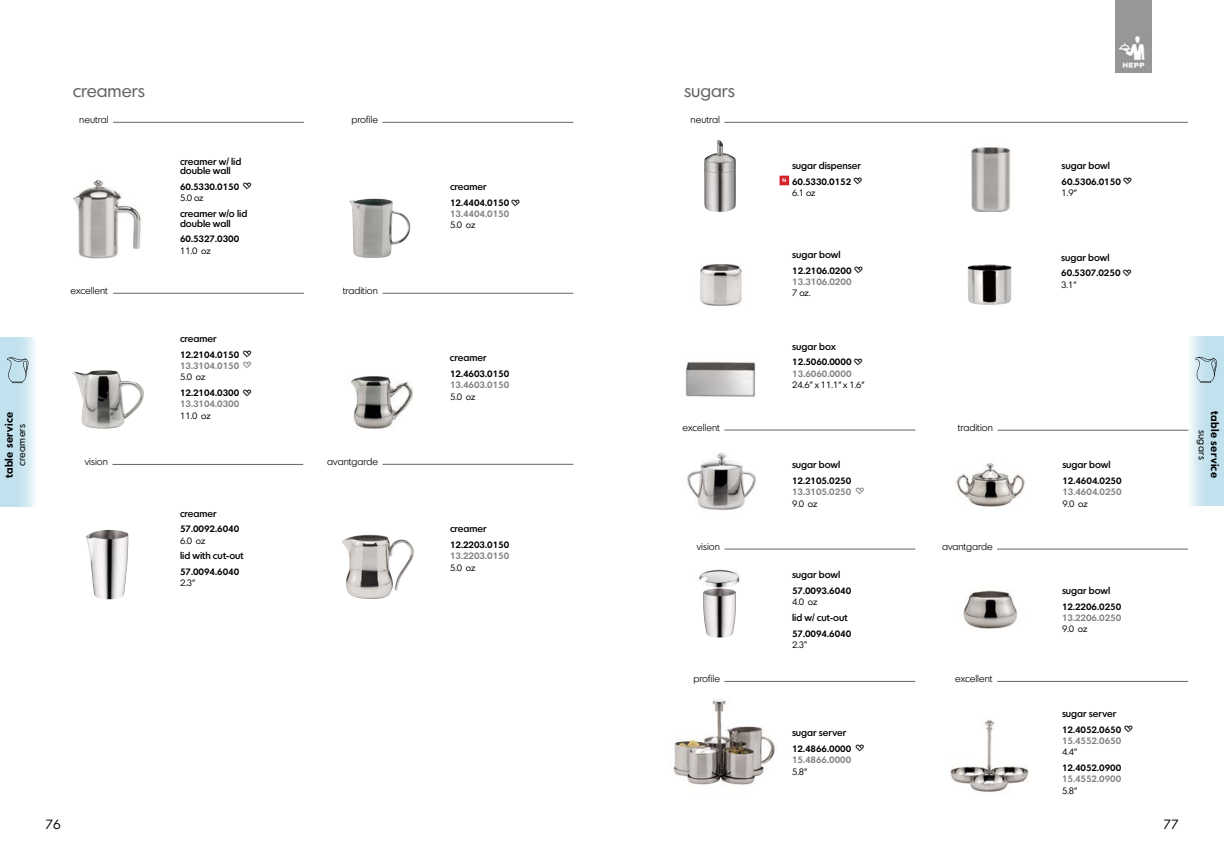
<style>
.page{position:relative;width:1224px;height:842px;background:#fff}
.page>*{position:absolute;margin:0;border:0;box-sizing:border-box;transform-origin:0 0}
.t1{font:18px "Bauscher";color:#636466}
.t2{font:13px "Bauscher";color:#000}
.t3{font:600 11px "Bauscher";letter-spacing:.03em;color:#000}
.t4{font:500 10px/8.9px "Bauscher";color:#000}
.t5{font:300 10px "Bauscher";color:#000}
.t6{font:10px "Bauscher";letter-spacing:.03em;color:#000}
.t7{font:600 9px/11.2px "Bauscher";color:#000}
.t8{font:600 9px "Bauscher";color:#818285}
.t9{font:9px "Bauscher";letter-spacing:-.01em;color:#000}
.s1{font-weight:400}
</style>
<div class="page">
<svg style="left:1188px;top:336px;width:36px;height:170px;background:#cee7f0"></svg>
<svg style="left:1195px;top:356px;width:22px;height:27px"></svg>
<svg style="left:0;top:337px;width:35px;height:169px;background:#cbe6ef"></svg>
<svg style="left:7px;top:357px;width:22px;height:26px"></svg>
<img style="left:1115px;top:0;width:37px;height:72px">
<img style="left:700px;top:264px;width:43px;height:42px">
<img style="left:967px;top:264px;width:45px;height:41px">
<img style="left:685px;top:362px;width:71px;height:35px">
<hr style="left:997px;top:681px;width:191px;height:1px;background:#636466">
<img style="left:950px;top:720px;width:79px;height:72px">
<img style="left:673px;top:699px;width:102px;height:86px">
<hr style="left:724px;top:681px;width:191px;height:1px;background:#636466">
<img style="left:349px;top:199px;width:62px;height:59px">
<img style="left:73px;top:179px;width:70px;height:80px">
<hr style="left:113px;top:122px;width:191px;height:1px;background:#636466">
<hr style="left:382px;top:122px;width:191px;height:1px;background:#636466">
<img style="left:72px;top:370px;width:72px;height:59px">
<img style="left:350px;top:376px;width:64px;height:53px">
<hr style="left:382px;top:293px;width:191px;height:1px;background:#636466">
<hr style="left:113px;top:293px;width:191px;height:1px;background:#636466">
<img style="left:342px;top:535px;width:72px;height:64px">
<img style="left:86px;top:530px;width:42px;height:69px">
<hr style="left:382px;top:464px;width:191px;height:1px;background:#636466">
<hr style="left:112px;top:464px;width:191px;height:1px;background:#636466">
<img style="left:698px;top:569px;width:42px;height:19px">
<img style="left:703px;top:588px;width:33px;height:49px">
<img style="left:963px;top:590px;width:55px;height:39px">
<hr style="left:997px;top:549px;width:191px;height:1px;background:#636466">
<hr style="left:724px;top:549px;width:191px;height:1px;background:#636466">
<svg style="left:779px;top:175px;width:11px;height:11px"></svg>
<img style="left:704px;top:140px;width:32px;height:72px">
<img style="left:971px;top:147px;width:40px;height:65px">
<hr style="left:724px;top:122px;width:464px;height:1px;background:#636466">
<hr style="left:998px;top:430px;width:190px;height:1px;background:#636466">
<hr style="left:724px;top:430px;width:191px;height:1px;background:#636466">
<img style="left:956px;top:462px;width:69px;height:45px">
<img style="left:687px;top:453px;width:69px;height:58px">
<p class="t3" style="left:2px;top:478px;width:68px;rotate:-90deg">table service</p>
<p class="t6" style="left:16px;top:466px;width:44px;rotate:-90deg">creamers</p>
<h1 class="t1" style="left:73px;top:80px;width:74px">creamers</h1>
<p class="t5" style="left:79px;top:113px;width:31px">neutral</p>
<p class="t5" style="left:351px;top:113px;width:28px">profile</p>
<p class="t4" style="left:180px;top:157px;width:63px">creamer w/ lid double wall</p>
<p class="t4" style="left:180px;top:209px;width:69px;line-height:9.2px">creamer w/o lid double wall</p>
<p class="t7" style="left:180px;top:181px;width:61px">60.5330.0150</p>
<p class="t9" style="left:180px;top:192px;width:25px">5.0 oz</p>
<p class="t7" style="left:180px;top:233px;width:61px">60.5327.0300</p>
<p class="t9" style="left:180px;top:245px;width:32px">11.0 oz</p>
<p class="t5" style="left:71px;top:284px;width:39px">excellent</p>
<p class="t5" style="left:343px;top:284px;width:37px">tradition</p>
<p class="t4" style="left:180px;top:334px;width:38px">creamer</p>
<p class="t7" style="left:180px;top:349px;width:61px">12.2104.0150</p>
<p class="t8" style="left:180px;top:360px;width:61px">13.3104.0150</p>
<p class="t9" style="left:180px;top:372px;width:27px">5.0 oz</p>
<p class="t7" style="left:180px;top:387px;width:61px">12.2104.0300</p>
<p class="t8" style="left:180px;top:399px;width:61px">13.3104.0300</p>
<p class="t9" style="left:180px;top:410px;width:32px">11.0 oz</p>
<p class="t5" style="left:85px;top:455px;width:25px">vision</p>
<p class="t5" style="left:327px;top:455px;width:52px">avantgarde</p>
<p class="t4" style="left:450px;top:182px;width:38px">creamer</p>
<p class="t7" style="left:450px;top:197px;width:61px">12.4404.0150</p>
<p class="t8" style="left:450px;top:208px;width:61px">13.4404.0150</p>
<p class="t9" style="left:450px;top:220px;width:27px">5.0 oz</p>
<p class="t4" style="left:450px;top:353px;width:38px">creamer</p>
<p class="t7" style="left:450px;top:368px;width:61px">12.4603.0150</p>
<p class="t8" style="left:450px;top:379px;width:61px">13.4603.0150</p>
<p class="t9" style="left:450px;top:391px;width:27px">5.0 oz</p>
<p class="t4" style="left:180px;top:508px;width:38px">creamer</p>
<p class="t4" style="left:180px;top:551px;width:65px">lid with cut-out</p>
<p class="t7" style="left:180px;top:566px;width:61px">57.0094.6040</p>
<p class="t9" style="left:180px;top:578px;width:17px">2.3“</p>
<p class="t7" style="left:180px;top:523px;width:61px">57.0092.6040</p>
<p class="t4" style="left:450px;top:524px;width:38px">creamer</p>
<p class="t9" style="left:180px;top:535px;width:27px">6.0 oz</p>
<p class="t7" style="left:450px;top:539px;width:61px">12.2203.0150</p>
<p class="t8" style="left:450px;top:550px;width:61px">13.2203.0150</p>
<p class="t9" style="left:450px;top:562px;width:27px">5.0 oz</p>
<h1 class="t1" style="left:684px;top:80px;width:52px">sugars</h1>
<p class="t5" style="left:691px;top:113px;width:31px">neutral</p>
<p class="t4" style="left:792px;top:161px;width:70px">sugar dispenser</p>
<p class="t7" style="left:792px;top:176px;width:61px;text-indent:-10px"><sup>N</sup> 60.5330.0152<br><span class="s1">6.1 oz</span></p>
<p class="t4" style="left:792px;top:250px;width:50px">sugar bowl</p>
<p class="t8" style="left:792px;top:276px;width:61px">13.3106.0200</p>
<p class="t7" style="left:792px;top:265px;width:61px">12.2106.0200</p>
<p class="t9" style="left:792px;top:287px;width:19px">7 oz.</p>
<p class="t4" style="left:792px;top:341px;width:45px">sugar box</p>
<p class="t7" style="left:792px;top:356px;width:61px">12.5060.0000</p>
<p class="t8" style="left:792px;top:368px;width:61px">13.6060.0000</p>
<p class="t9" style="left:792px;top:379px;width:74px">24.6“ x 11.1“ x 1.6“</p>
<p class="t5" style="left:683px;top:421px;width:39px">excellent</p>
<p class="t5" style="left:958px;top:421px;width:37px">tradition</p>
<p class="t4" style="left:792px;top:460px;width:50px">sugar bowl</p>
<p class="t7" style="left:792px;top:475px;width:61px">12.2105.0250</p>
<p class="t8" style="left:792px;top:487px;width:61px">13.3105.0250</p>
<p class="t9" style="left:792px;top:498px;width:27px">9.0 oz</p>
<p class="t5" style="left:697px;top:540px;width:25px">vision</p>
<p class="t5" style="left:942px;top:540px;width:52px">avantgarde</p>
<p class="t5" style="left:693px;top:672px;width:28px">profile</p>
<p class="t4" style="left:792px;top:570px;width:50px">sugar bowl</p>
<p class="t4" style="left:792px;top:613px;width:57px">lid w/ cut-out</p>
<p class="t7" style="left:792px;top:628px;width:61px">57.0094.6040</p>
<p class="t9" style="left:792px;top:640px;width:17px">2.3"</p>
<p class="t7" style="left:792px;top:585px;width:61px">57.0093.6040</p>
<p class="t9" style="left:792px;top:596px;width:27px">4.0 oz</p>
<p class="t4" style="left:792px;top:728px;width:56px">sugar server</p>
<p class="t7" style="left:792px;top:743px;width:61px">12.4866.0000</p>
<p class="t8" style="left:792px;top:754px;width:61px">15.4866.0000</p>
<p class="t9" style="left:792px;top:766px;width:17px">5.8“</p>
<p class="t5" style="left:955px;top:672px;width:39px">excellent</p>
<p class="t4" style="left:1062px;top:161px;width:50px">sugar bowl</p>
<p class="t7" style="left:1062px;top:176px;width:61px">60.5306.0150</p>
<p class="t9" style="left:1062px;top:187px;width:17px">1.9“</p>
<p class="t4" style="left:1061px;top:252px;width:50px">sugar bowl</p>
<p class="t7" style="left:1061px;top:267px;width:61px">60.5307.0250</p>
<p class="t9" style="left:1061px;top:279px;width:17px">3.1“</p>
<p class="t4" style="left:1062px;top:460px;width:50px">sugar bowl</p>
<p class="t7" style="left:1062px;top:475px;width:61px">12.4604.0250</p>
<p class="t8" style="left:1062px;top:487px;width:61px">13.4604.0250</p>
<p class="t9" style="left:1062px;top:498px;width:27px">9.0 oz</p>
<p class="t4" style="left:1062px;top:586px;width:50px">sugar bowl</p>
<p class="t7" style="left:1062px;top:601px;width:61px">12.2206.0250</p>
<p class="t8" style="left:1062px;top:612px;width:61px">13.2206.0250</p>
<p class="t9" style="left:1062px;top:623px;width:27px">9.0 oz</p>
<p class="t4" style="left:1062px;top:709px;width:56px">sugar server</p>
<p class="t7" style="left:1062px;top:724px;width:61px">12.4052.0650</p>
<p class="t8" style="left:1062px;top:735px;width:61px">15.4552.0650</p>
<p class="t9" style="left:1062px;top:747px;width:17px">4.4“</p>
<p class="t7" style="left:1062px;top:762px;width:61px">12.4052.0900</p>
<p class="t8" style="left:1062px;top:773px;width:61px">15.4552.0900</p>
<p class="t9" style="left:1062px;top:785px;width:17px">5.8“</p>
<h2 class="t2" style="left:45px;top:817px;width:17px">76</h2>
<h2 class="t2" style="left:1164px;top:817px;width:17px">77</h2>
<p class="t3" style="left:1222px;top:411px;width:68px;rotate:90deg">table service</p>
<p class="t6" style="left:1208px;top:430px;width:31px;rotate:90deg">sugars</p>
</div>
